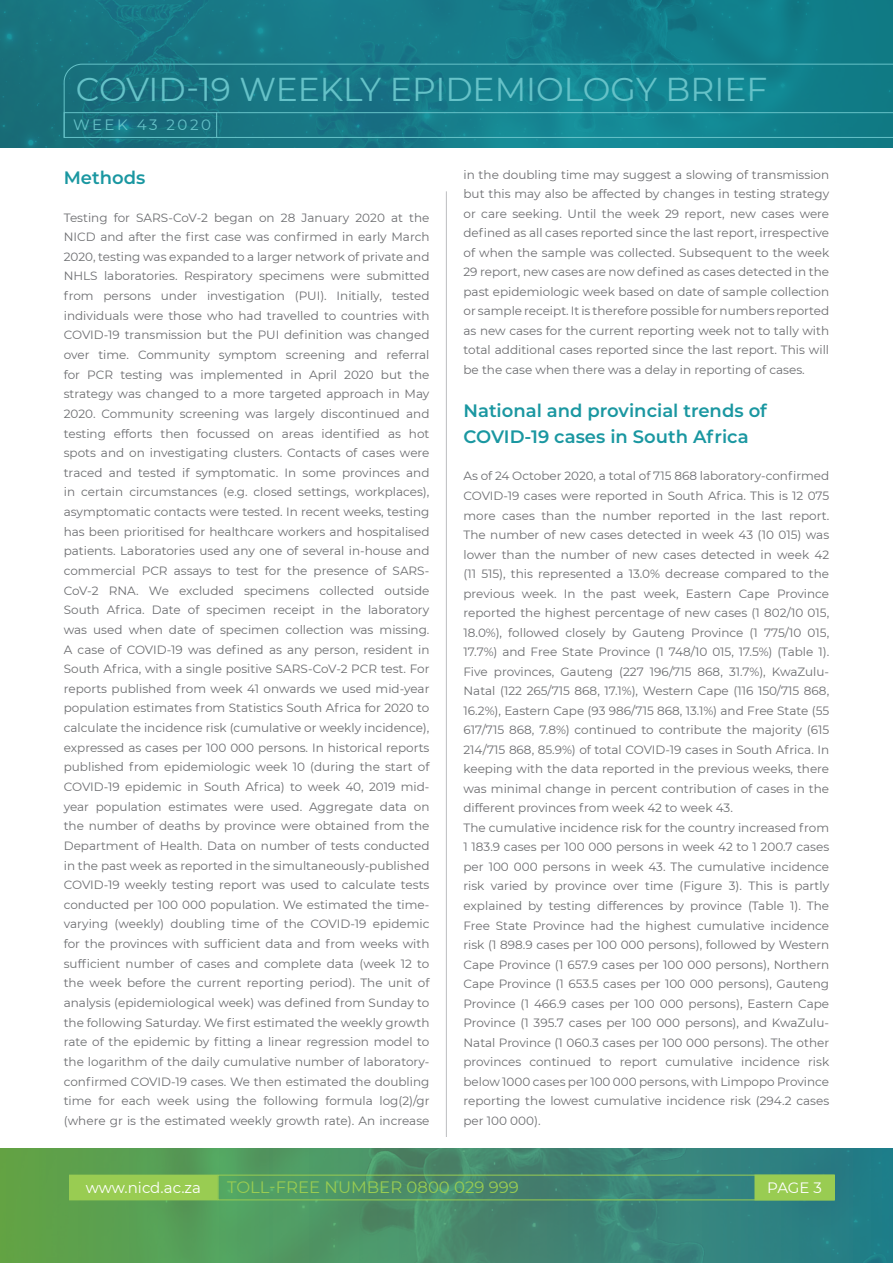
<style>
.page{position:relative;width:893px;height:1263px;background:#fff}
.page>*{position:absolute;margin:0;border:0;box-sizing:border-box;transform-origin:0 0}
.t1{font:33px "Montserrat";color:#66c2c8}
.t2{font:600 18px/25.5px "Montserrat";color:#1a97a1}
.t3{font:16.5px "Montserrat";color:#99cc52}
.t4{font:15px "Montserrat";letter-spacing:-.005em;color:#fff}
.t5{font:15px "Montserrat";letter-spacing:.165em;color:#66c2c8}
.t6{font:12px/19.6px "Montserrat";color:#6c6d70;text-align:justify}
</style>
<div class="page">
<svg style="left:0;top:0;width:893px;height:148px;background:#157986"></svg>
<svg style="left:0;top:1148px;width:893px;height:115px;background:#468e6a"></svg>
<svg style="left:63px;top:63px;width:830px;height:76px;background:#177c8a"></svg>
<div style="left:218px;top:1175px;width:616px;height:25px;border:1px solid #99cc52"></div>
<div style="left:755px;top:1175px;width:79px;height:25px;background:#99cc52"></div>
<div style="left:70px;top:1175px;width:147px;height:25px;background:#99cc52"></div>
<svg style="left:64px;top:112px;width:829px;height:26px;background:#1b818e"></svg>
<hr style="left:446px;top:191px;width:1px;height:946px;background:#bcbdc0">
<h1 class="t1" style="left:76px;top:67px;width:693px">COVID-19 WEEKLY EPIDEMIOLOGY BRIEF</h1>
<p class="t5" style="left:73px;top:115px;width:139px">WEEK 43 2020</p>
<p class="t2" style="left:64px;top:164px;width:83px">Methods</p>
<p class="t6" style="left:64px;top:207px;width:367px">Testing for SARS-CoV-2 began on 28 January 2020 at the NICD and after the first case was confirmed in early March 2020, testing was expanded to a larger network of private and NHLS laboratories. Respiratory specimens were submitted from persons under investigation (PUI). Initially, tested individuals were those who had travelled to countries with COVID-19 transmission but the PUI definition was changed over time. Community symptom screening and referral for PCR testing was implemented in April 2020 but the strategy was changed to a more targeted approach in May 2020. Community screening was largely discontinued and testing efforts then focussed on areas identified as hot spots and on investigating clusters. Contacts of cases were traced and tested if symptomatic. In some provinces and in certain circumstances (e.g. closed settings, workplaces), asymptomatic contacts were tested. In recent weeks, testing has been prioritised for healthcare workers and hospitalised patients. Laboratories used any one of several in-house and commercial PCR assays to test for the presence of SARS-CoV-2 RNA. We excluded specimens collected outside South Africa. Date of specimen receipt in the laboratory was used when date of specimen collection was missing.<br>A case of COVID-19 was defined as any person, resident in South Africa, with a single positive SARS-CoV-2 PCR test. For reports published from week 41 onwards we used mid-year population estimates from Statistics South Africa for 2020 to calculate the incidence risk (cumulative or weekly incidence), expressed as cases per 100 000 persons. In historical reports published from epidemiologic week 10 (during the start of COVID-19 epidemic in South Africa) to week 40, 2019 mid&shy;year population estimates were used. Aggregate data on the number of deaths by province were obtained from the Department of Health. Data on number of tests conducted in the past week as reported in the simultaneously-published COVID-19 weekly testing report was used to calculate tests conducted per 100 000 population. We estimated the time&shy;varying (weekly) doubling time of the COVID-19 epidemic for the provinces with sufficient data and from weeks with sufficient number of cases and complete data (week 12 to the week before the current reporting period). The unit of analysis (epidemiological week) was defined from Sunday to the following Saturday. We first estimated the weekly growth rate of the epidemic by fitting a linear regression model to the logarithm of the daily cumulative number of laboratory&shy;confirmed COVID-19 cases. We then estimated the doubling time for each week using the following formula log(2)/gr (where gr is the estimated weekly growth rate). An increase</p>
<p class="t6" style="left:463px;top:164px;width:367px">in the doubling time may suggest a slowing of transmission but this may also be affected by changes in testing strategy or care seeking. Until the week 29 report, new cases were defined as all cases reported since the last report, irrespective of when the sample was collected. Subsequent to the week 29 report, new cases are now defined as cases detected in the past epidemiologic week based on date of sample collection or sample receipt. It is therefore possible for numbers reported as new cases for the current reporting week not to tally with total additional cases reported since the last report. This will be the case when there was a delay in reporting of cases.</p>
<p class="t2" style="left:463px;top:397px;width:305px">National and provincial trends of<br>COVID-19 cases in South Africa</p>
<p class="t6" style="left:463px;top:466px;width:367px">As of 24 October 2020, a total of 715 868 laboratory-confirmed COVID-19 cases were reported in South Africa. This is 12 075 more cases than the number reported in the last report.<br>The number of new cases detected in week 43 (10 015) was lower than the number of new cases detected in week 42 (11 515), this represented a 13.0% decrease compared to the previous week. In the past week, Eastern Cape Province reported the highest percentage of new cases (1 802/10 015, 18.0%), followed closely by Gauteng Province (1 775/10 015, 17.7%) and Free State Province (1 748/10 015, 17.5%) (Table 1).<br>Five provinces, Gauteng (227 196/715 868, 31.7%), KwaZulu-Natal (122 265/715 868, 17.1%), Western Cape (116 150/715 868, 16.2%), Eastern Cape (93 986/715 868, 13.1%) and Free State (55<br>617/715 868, 7.8%) continued to contribute the majority (615<br>214/715 868, 85.9%) of total COVID-19 cases in South Africa. In keeping with the data reported in the previous weeks, there was minimal change in percent contribution of cases in the different provinces from week 42 to week 43.</p>
<p class="t6" style="left:463px;top:817px;width:367px">The cumulative incidence risk for the country increased from 1 183.9 cases per 100 000 persons in week 42 to 1 200.7 cases per 100 000 persons in week 43. The cumulative incidence risk varied by province over time (Figure 3). This is partly explained by testing differences by province (Table 1). The Free State Province had the highest cumulative incidence risk (1 898.9 cases per 100 000 persons), followed by Western Cape Province (1 657.9 cases per 100 000 persons), Northern Cape Province (1 653.5 cases per 100 000 persons), Gauteng Province (1 466.9 cases per 100 000 persons), Eastern Cape Province (1 395.7 cases per 100 000 persons), and KwaZulu-Natal Province (1 060.3 cases per 100 000 persons). The other provinces continued to report cumulative incidence risk below 1000 cases per 100 000 persons, with Limpopo Province reporting the lowest cumulative incidence risk (294.2 cases per 100 000).</p>
<p class="t4" style="left:86px;top:1177px;width:117px">www.nicd.ac.za</p>
<h3 class="t3" style="left:227px;top:1176px;width:293px">TOLL-FREE NUMBER 0800 029 999</h3>
<p class="t4" style="left:767px;top:1177px;width:56px">PAGE 3</p>
</div>
